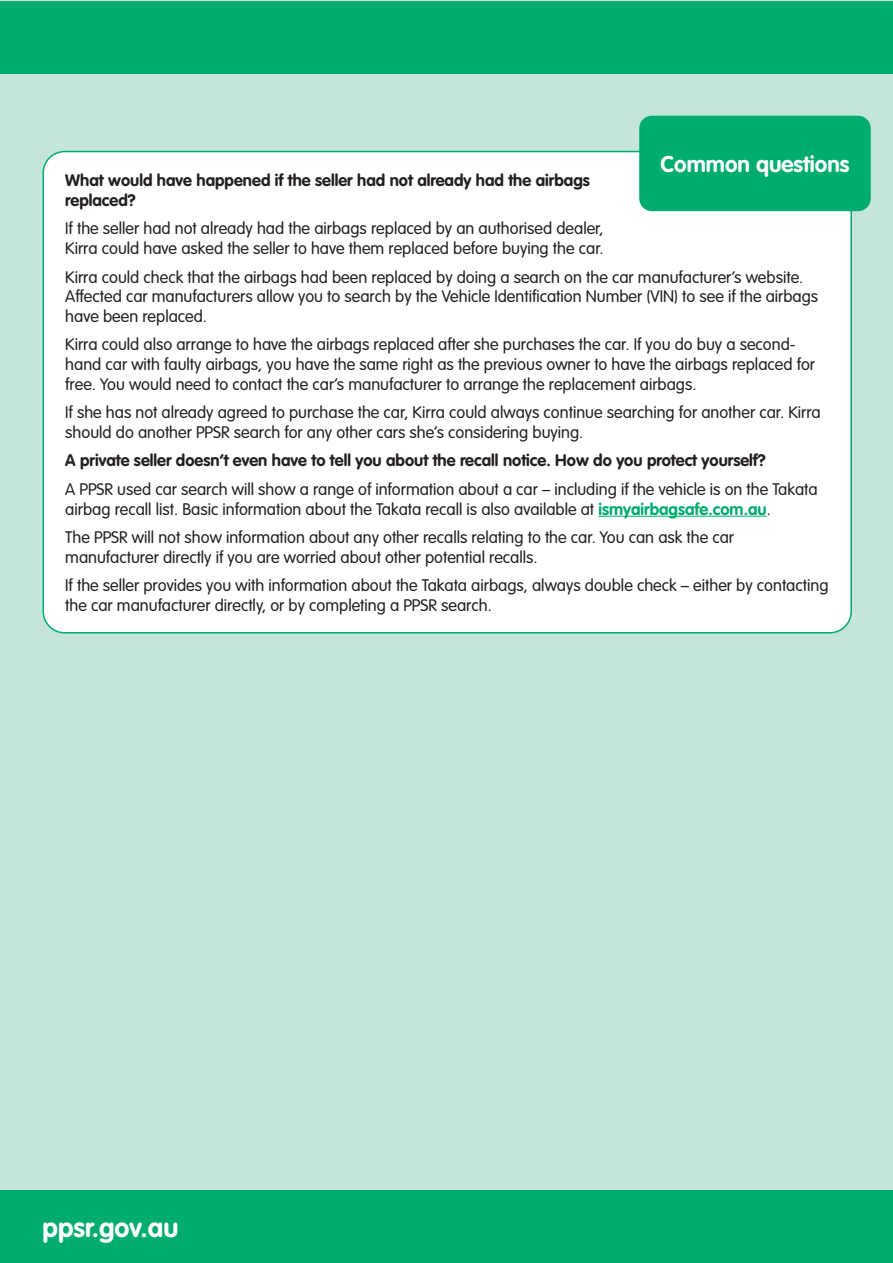
<style>
.page{position:relative;width:893px;height:1263px;background:#fff}
.page>*{position:absolute;margin:0;border:0;box-sizing:border-box;transform-origin:0 0}
.t1{font:700 27px "VAG Rounded Std";color:#fff}
.Sub-heading{font:700 22.5px "VAG Rounded Std";color:#fff}
.Text{font:300 16.5px/19.8px "VAG Rounded Std";color:#231f20}
.Text-2{font:700 16.5px/19.8px "VAG Rounded Std";color:#231f20}
.s1{font-weight:700;color:#00ac6e}
</style>
<div class="page">
<div style="left:1px;top:0;width:892px;height:1263px;background:#c6e5da"></div>
<div style="left:0;top:1px;width:893px;height:73px;background:#00ac6e"></div>
<div style="left:0;top:1190px;width:893px;height:73px;background:#00ac6e"></div>
<div style="left:43px;top:152px;width:808px;height:481px;background:#fff;border-radius:21px"></div>
<hr style="left:598px;top:516px;width:169px;height:1px;background:#00ac6e">
<div style="left:639px;top:116px;width:232px;height:95px;background:#00ac6e;border-radius:13px"></div>
<p class="Sub-heading" style="left:660px;top:151px;width:190px">Common questions</p>
<p class="Text-2" style="left:65px;top:171px;width:526px">What would have happened if the seller had not already had the airbags replaced?</p>
<p class="Text" style="left:65px;top:219px;width:540px">If the seller had not already had the airbags replaced by an authorised dealer,<br>Kirra could have asked the seller to have them replaced before buying the car.</p>
<p class="Text" style="left:65px;top:267px;width:754px">Kirra could check that the airbags had been replaced by doing a search on the car manufacturer’s website.<br>Affected car manufacturers allow you to search by the Vehicle Identification Number (VIN) to see if the airbags have been replaced.</p>
<p class="Text" style="left:65px;top:335px;width:751px">Kirra could also arrange to have the airbags replaced after she purchases the car. If you do buy a second&shy;hand car with faulty airbags, you have the same right as the previous owner to have the airbags replaced for free. You would need to contact the car’s manufacturer to arrange the replacement airbags.</p>
<p class="Text" style="left:65px;top:403px;width:757px">If she has not already agreed to purchase the car, Kirra could always continue searching for another car. Kirra should do another PPSR search for any other cars she’s considering buying.</p>
<p class="Text-2" style="left:65px;top:451px;width:702px">A private seller doesn’t even have to tell you about the recall notice. How do you protect yourself?</p>
<p class="Text" style="left:65px;top:480px;width:754px">A PPSR used car search will show a range of information about a car – including if the vehicle is on the Takata airbag recall list. Basic information about the Takata recall is also available at <span class="s1">ismyairbagsafe.com.au</span>.</p>
<p class="Text" style="left:65px;top:528px;width:670px">The PPSR will not show information about any other recalls relating to the car. You can ask the car manufacturer directly if you are worried about other potential recalls.</p>
<p class="Text" style="left:65px;top:576px;width:765px">If the seller provides you with information about the Takata airbags, always double check – either by contacting the car manufacturer directly, or by completing a PPSR search.</p>
<p class="t1" style="left:43px;top:1212px;width:137px">ppsr.gov.au</p>
</div>
